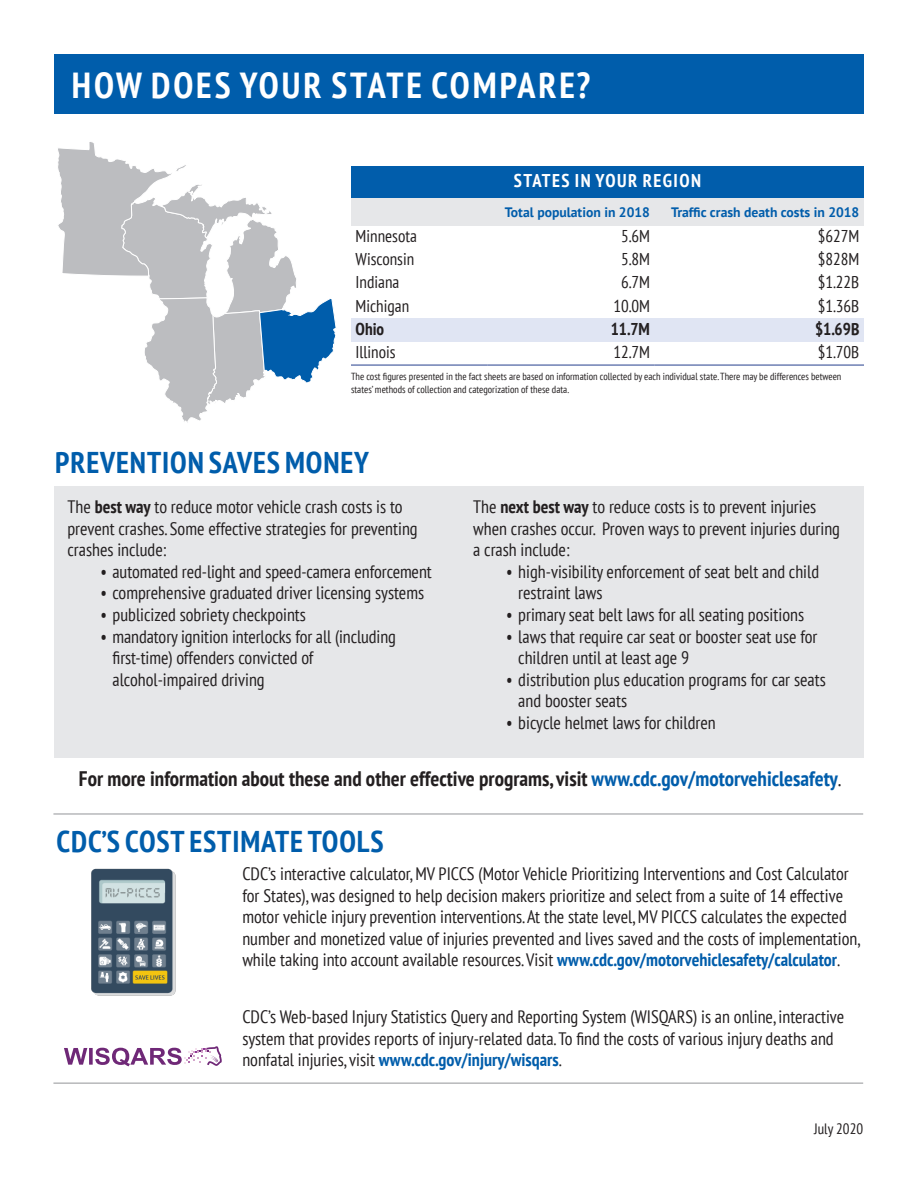
<style>
.page{position:relative;width:918px;height:1188px;background:#fff}
.page>*{position:absolute;margin:0;border:0;box-sizing:border-box;transform-origin:0 0}
.t1{font:700 condensed 36.15px "PT Sans";letter-spacing:.08em;color:#fff}
.t2{font:700 condensed 30px "PT Sans";letter-spacing:.03em;color:#005dab}
.t3{font:700 condensed 21px "PT Sans";color:#231f20}
.t4{font:700 condensed 18.45px "PT Sans";letter-spacing:.08em;color:#fff}
.t5{font:condensed 18px/21.6px "PT Sans";color:#231f20}
.t6{font:condensed 17.1px "PT Sans";color:#231f20}
.t7{font:700 condensed 17.1px "PT Sans";color:#231f20}
.t8{font:condensed 15px "PT Sans";color:#231f20}
.t9{font:700 13.65px "PT Sans";color:#015dab}
.t10{font:condensed 10.2px/12.3px "PT Sans";color:#231f20}
.s1{font-weight:700}
.s2{color:#015dab}
.s3{font-weight:400}
.s4{font-weight:700;color:#015dab}
</style>
<div class="page">
<div style="left:54px;top:486px;width:422px;height:271px;background:#e6e7e9"></div>
<hr style="left:53px;top:814px;width:810px;height:1px;background:#939598">
<hr style="left:53px;top:1083px;width:810px;height:1px;background:#939598">
<div style="left:460px;top:486px;width:404px;height:271px;background:#e6e7e9"></div>
<div style="left:351px;top:166px;width:513px;height:32px;background:#015dab"></div>
<div style="left:488px;top:198px;width:167px;height:28px;background:#e6e7e9"></div>
<div style="left:655px;top:198px;width:209px;height:28px;background:#e6e7e9"></div>
<div style="left:351px;top:319px;width:137px;height:23px;background:#e0e5f3"></div>
<div style="left:488px;top:319px;width:167px;height:23px;background:#e0e5f3"></div>
<div style="left:655px;top:319px;width:209px;height:23px;background:#e0e5f3"></div>
<hr style="left:351px;top:365px;width:137px;height:1px;background:#253f8e">
<hr style="left:488px;top:365px;width:167px;height:1px;background:#253f8e">
<hr style="left:655px;top:365px;width:209px;height:1px;background:#253f8e">
<div style="left:54px;top:54px;width:810px;height:60px;background:#005dab"></div>
<svg style="left:58px;top:142px;width:278px;height:281px"></svg>
<div style="left:351px;top:198px;width:137px;height:28px;background:#e6e7e9"></div>
<svg style="left:64px;top:1046px;width:158px;height:20px"></svg>
<img style="left:91px;top:869px;width:85px;height:126px">
<h2 class="t1" style="left:72px;top:61px;width:520px">HOW DOES YOUR STATE COMPARE?</h2>
<h3 class="t4" style="left:514px;top:169px;width:189px">STATES IN YOUR REGION</h3>
<p class="t9" style="left:505px;top:203px;width:147px">Total population in 2018</p>
<p class="t9" style="left:671px;top:203px;width:190px">Traffic crash death costs in 2018</p>
<p class="t6" style="left:356px;top:225px;width:63px">Minnesota</p>
<p class="t6" style="left:621px;top:225px;width:30px">5.6M</p>
<p class="t6" style="left:818px;top:225px;width:43px">$627M</p>
<p class="t6" style="left:356px;top:248px;width:60px">Wisconsin</p>
<p class="t6" style="left:621px;top:248px;width:30px">5.8M</p>
<p class="t6" style="left:818px;top:248px;width:43px">$828M</p>
<p class="t6" style="left:621px;top:271px;width:30px">6.7M</p>
<p class="t6" style="left:818px;top:271px;width:43px">$1.22B</p>
<p class="t6" style="left:613px;top:295px;width:38px">10.0M</p>
<p class="t6" style="left:818px;top:295px;width:43px">$1.36B</p>
<p class="t7" style="left:611px;top:318px;width:41px">11.7M</p>
<p class="t7" style="left:815px;top:318px;width:46px">$1.69B</p>
<p class="t6" style="left:613px;top:341px;width:38px">12.7M</p>
<p class="t6" style="left:818px;top:341px;width:43px">$1.70B</p>
<p class="t10" style="left:351px;top:370px;width:492px">The cost figures presented in the fact sheets are based on information collected by each individual state. There may be differences between states’ methods of collection and categorization of these data.</p>
<p class="t6" style="left:356px;top:271px;width:45px">Indiana</p>
<p class="t6" style="left:356px;top:295px;width:55px">Michigan</p>
<p class="t7" style="left:356px;top:318px;width:30px">Ohio</p>
<p class="t6" style="left:356px;top:341px;width:42px">Illinois</p>
<h3 class="t2" style="left:55px;top:443px;width:315px">PREVENTION SAVES MONEY</h3>
<p class="t5" style="left:68px;top:495px;width:337px">The <span class="s1">best way</span> to reduce motor vehicle crash costs is to</p>
<p class="t5" style="left:473px;top:495px;width:344px">The <span class="s1">next best way</span> to reduce costs is to prevent injuries</p>
<p class="t5" style="left:68px;top:517px;width:352px">prevent crashes. Some effective strategies for preventing</p>
<p class="t5" style="left:473px;top:517px;width:368px">when crashes occur. Proven ways to prevent injuries during</p>
<p class="t5" style="left:68px;top:539px;width:100px">crashes include:</p>
<p class="t5" style="left:473px;top:539px;width:98px">a crash include:</p>
<p class="t5" style="left:101px;top:560px;width:333px">• automated red-light and speed-camera enforcement</p>
<p class="t5" style="left:506px;top:560px;width:314px">• high-visibility enforcement of seat belt and child</p>
<p class="t5" style="left:101px;top:582px;width:325px">• comprehensive graduated driver licensing systems</p>
<p class="t5" style="left:518px;top:582px;width:86px">restraint laws</p>
<p class="t5" style="left:101px;top:603px;width:207px">• publicized sobriety checkpoints</p>
<p class="t5" style="left:506px;top:603px;width:299px">• primary seat belt laws for all seating positions</p>
<p class="t5" style="left:101px;top:625px;width:297px">• mandatory ignition interlocks for all (including</p>
<p class="t5" style="left:506px;top:625px;width:313px">• laws that require car seat or booster seat use for</p>
<p class="t5" style="left:113px;top:647px;width:203px">first-time) offenders convicted of</p>
<p class="t5" style="left:518px;top:647px;width:172px">children until at least age 9</p>
<p class="t5" style="left:113px;top:668px;width:154px">alcohol-impaired driving</p>
<p class="t5" style="left:518px;top:668px;width:309px;text-indent:-12px">• distribution plus education programs for car seats and booster seats</p>
<p class="t5" style="left:506px;top:711px;width:211px">• bicycle helmet laws for children</p>
<p class="t3" style="left:79px;top:765px;width:764px">For more information about these and other effective programs, visit <span class="s2">www.cdc.gov/motorvehiclesafety</span><span class="s3">.</span></p>
<h3 class="t2" style="left:57px;top:822px;width:329px">CDC’S COST ESTIMATE TOOLS</h3>
<p class="t5" style="left:242px;top:863px;width:620px">CDC’s interactive calculator, MV PICCS (Motor Vehicle Prioritizing Interventions and Cost Calculator for States), was designed to help decision makers prioritize and select from a suite of 14 effective motor vehicle injury prevention interventions. At the state level, MV PICCS calculates the expected number and monetized value of injuries prevented and lives saved and the costs of implementation, while taking into account available resources. Visit <span class="s4">www.cdc.gov/motorvehiclesafety/calculator</span>.</p>
<p class="t5" style="left:242px;top:1006px;width:604px">CDC’s Web-based Injury Statistics Query and Reporting System (WISQARS) is an online, interactive system that provides reports of injury-related data. To find the costs of various injury deaths and nonfatal injuries, visit <span class="s4">www.cdc.gov/injury/wisqars</span>.</p>
<p class="t8" style="left:814px;top:1120px;width:51px">July 2020</p>
</div>
